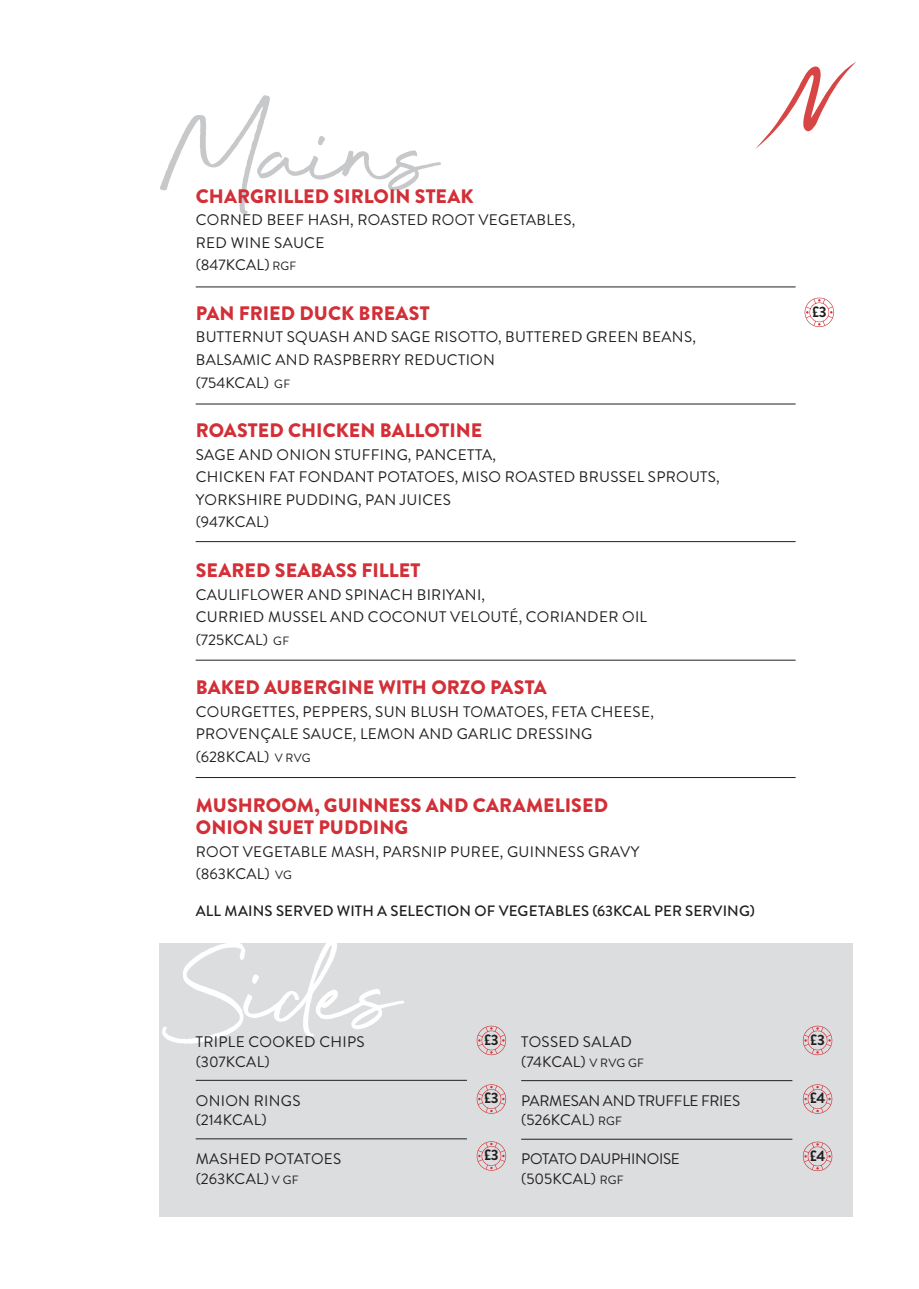
<style>
.page{position:relative;width:919px;height:1289px;background:#fff}
.page>*{position:absolute;margin:0;border:0;box-sizing:border-box;transform-origin:0 0}
.t1{font:150px "Beyond Infinity";letter-spacing:-.01em;color:#c7c8ca}
.t2{font:150px "Beyond Infinity";letter-spacing:-.035em;color:#fff}
.t3{font:900 19.5px/22.5px "Brandon Grotesque";color:#d22f37}
.t4{font:15.3px/22.5px "Brandon Grotesque";letter-spacing:.02em;color:#231f20}
.t5{font:15.3px/19.5px "Brandon Grotesque";letter-spacing:-.02em;color:#231f20}
.t6{font:500 15px "Brandon Grotesque";letter-spacing:.01em;color:#231f20}
.t7{font:700 15px "Brandon Grotesque";color:#231f20}
.s1{font-size:12px}
</style>
<div class="page">
<svg style="left:755px;top:62px;width:101px;height:87px"></svg>
<hr style="left:196px;top:286px;width:599px;height:1px;background:#231f20">
<hr style="left:196px;top:403px;width:599px;height:1px;background:#231f20">
<hr style="left:196px;top:541px;width:599px;height:1px;background:#231f20">
<hr style="left:196px;top:659px;width:599px;height:1px;background:#231f20">
<hr style="left:196px;top:777px;width:599px;height:1px;background:#231f20">
<div style="left:160px;top:943px;width:693px;height:273px;background:#dcdddf"></div>
<hr style="left:196px;top:1079px;width:271px;height:1px;background:#231f20">
<hr style="left:196px;top:1138px;width:271px;height:1px;background:#231f20">
<hr style="left:521px;top:1080px;width:271px;height:1px;background:#231f20">
<svg style="left:804px;top:297px;width:30px;height:30px"></svg>
<svg style="left:476px;top:1025px;width:30px;height:30px"></svg>
<svg style="left:476px;top:1084px;width:30px;height:29px"></svg>
<svg style="left:476px;top:1141px;width:30px;height:29px"></svg>
<svg style="left:802px;top:1025px;width:30px;height:30px"></svg>
<svg style="left:802px;top:1084px;width:30px;height:29px"></svg>
<hr style="left:521px;top:1138px;width:271px;height:1px;background:#231f20">
<svg style="left:802px;top:1141px;width:30px;height:29px"></svg>
<h1 class="t1" style="left:160px;top:87px;width:278px">Mains</h1>
<p class="t3" style="left:196px;top:186px;width:279px">CHARGRILLED SIRLOIN STEAK</p>
<p class="t4" style="left:196px;top:209px;width:381px">CORNED BEEF HASH, ROASTED ROOT VEGETABLES,<br>RED WINE SAUCE<br>(847KCAL) <span class="s1">RGF</span></p>
<p class="t3" style="left:196px;top:304px;width:235px">PAN FRIED DUCK BREAST</p>
<p class="t4" style="left:196px;top:326px;width:501px">BUTTERNUT SQUASH AND SAGE RISOTTO, BUTTERED GREEN BEANS,<br>BALSAMIC AND RASPBERRY REDUCTION<br>(754KCAL) <span class="s1">GF</span></p>
<p class="t3" style="left:196px;top:421px;width:288px">ROASTED CHICKEN BALLOTINE</p>
<p class="t4" style="left:196px;top:443px;width:525px">SAGE AND ONION STUFFING, PANCETTA,<br>CHICKEN FAT FONDANT POTATOES, MISO ROASTED BRUSSEL SPROUTS, YORKSHIRE PUDDING, PAN JUICES<br>(947KCAL)</p>
<p class="t3" style="left:196px;top:561px;width:226px">SEARED SEABASS FILLET</p>
<p class="t4" style="left:196px;top:583px;width:453px">CAULIFLOWER AND SPINACH BIRIYANI,<br>CURRIED MUSSEL AND COCONUT VELOUTÉ, CORIANDER OIL (725KCAL) <span class="s1">GF</span></p>
<p class="t3" style="left:196px;top:678px;width:352px">BAKED AUBERGINE WITH ORZO PASTA</p>
<p class="t4" style="left:196px;top:700px;width:459px">COURGETTES, PEPPERS, SUN BLUSH TOMATOES, FETA CHEESE,<br>PROVENÇALE SAUCE, LEMON AND GARLIC DRESSING (628KCAL) <span class="s1">V RVG</span></p>
<p class="t3" style="left:196px;top:795px;width:413px">MUSHROOM, GUINNESS AND CARAMELISED<br>ONION SUET PUDDING</p>
<p class="t4" style="left:196px;top:840px;width:445px">ROOT VEGETABLE MASH, PARSNIP PUREE, GUINNESS GRAVY (863KCAL) <span class="s1">VG</span></p>
<p class="t6" style="left:196px;top:905px;width:560px">ALL MAINS SERVED WITH A SELECTION OF VEGETABLES (63KCAL PER SERVING)</p>
<h1 class="t2" style="left:160px;top:925px;width:241px">Sides</h1>
<p class="t7" style="left:484px;top:1030px;width:16px">£3</p>
<p class="t4" style="left:196px;top:1032px;width:170px;line-height:19.5px">TRIPLE COOKED CHIPS (307KCAL)</p>
<p class="t4" style="left:196px;top:1090px;width:106px;line-height:19.5px">ONION RINGS (214KCAL)</p>
<p class="t4" style="left:196px;top:1149px;width:147px;line-height:19.5px">MASHED POTATOES (263KCAL) <span class="s1">V GF</span></p>
<p class="t4" style="left:521px;top:1032px;width:124px;line-height:19.5px">TOSSED SALAD (74KCAL) <span class="s1">V RVG GF</span></p>
<p class="t5" style="left:521px;top:1090px;width:220px">PARMESAN AND TRUFFLE FRIES (526KCAL) <span class="s1">RGF</span></p>
<p class="t5" style="left:521px;top:1149px;width:160px">POTATO DAUPHINOISE (505KCAL) <span class="s1">RGF</span></p>
<p class="t7" style="left:484px;top:1089px;width:16px">£3</p>
<p class="t7" style="left:484px;top:1146px;width:16px">£3</p>
<p class="t7" style="left:812px;top:303px;width:16px">£3</p>
<p class="t7" style="left:810px;top:1030px;width:16px">£3</p>
<p class="t7" style="left:809px;top:1089px;width:17px">£4</p>
<p class="t7" style="left:809px;top:1146px;width:17px">£4</p>
</div>
